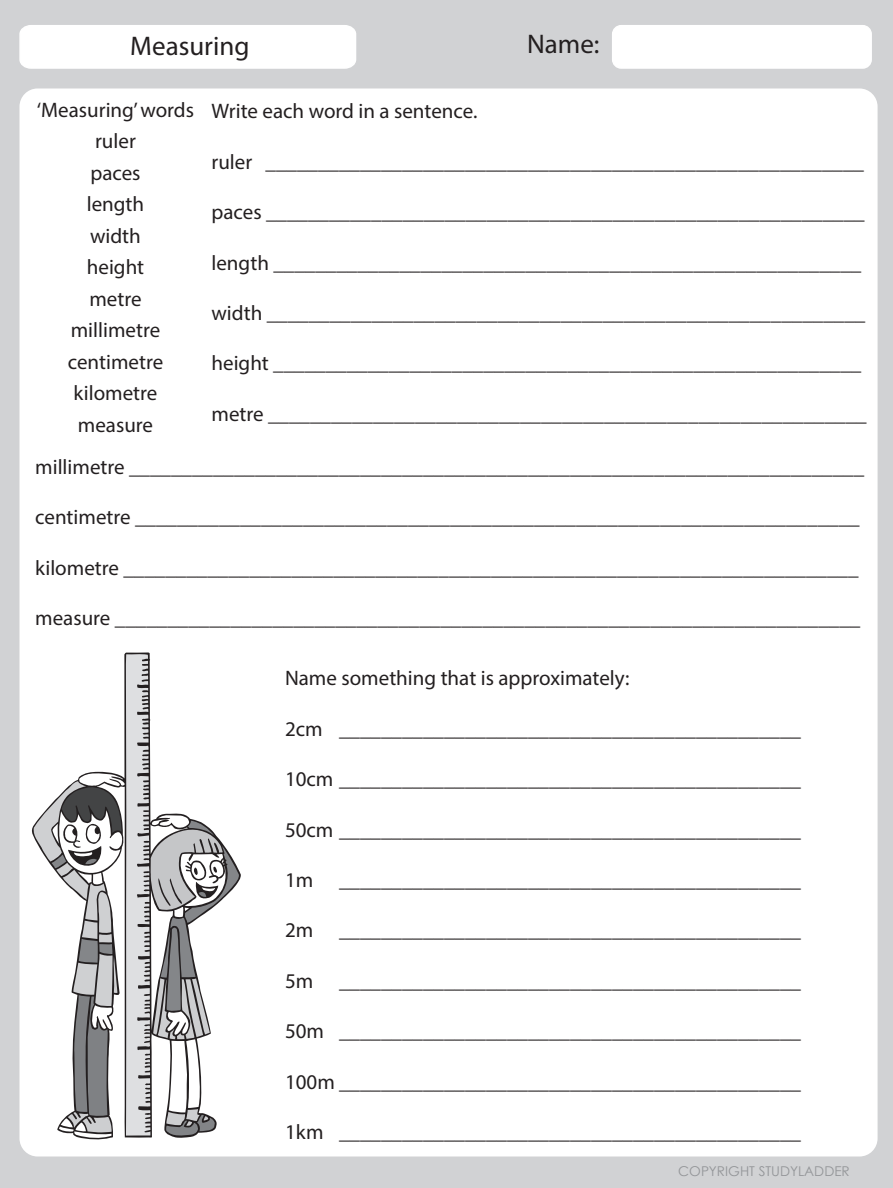
<style>
.page{position:relative;width:893px;height:1188px;background:#d1d2d4}
.page>*{position:absolute;margin:0;border:0;box-sizing:border-box;transform-origin:0 0}
.t1{font:27px "Myriad Pro";color:#231f20}
.t2{font:21px/31.5px "Myriad Pro";color:#231f20;text-align:center}
.t3{font:13.5px "Century Gothic";color:#939598}
</style>
<div class="page">
<div style="left:20px;top:89px;width:858px;height:1068px;background:#fff;border-radius:18px"></div>
<div style="left:613px;top:26px;width:258px;height:42px;background:#fff;border-radius:9px"></div>
<div style="left:612px;top:25px;width:260px;height:44px;border:2px solid #fff;border-radius:9px"></div>
<div style="left:19px;top:25px;width:338px;height:44px;background:#fff"></div>
<svg style="left:33px;top:654px;width:206px;height:485px"></svg>
<p class="t1" style="left:130px;top:29px;width:121px">Measuring</p>
<p class="t1" style="left:527px;top:27px;width:74px">Name:</p>
<p class="t2" style="left:37px;top:94px;width:159px">‘Measuring’ words ruler<br>paces<br>length<br>width<br>height<br>metre<br>millimetre centimetre kilometre measure</p>
<p class="t2" style="left:211px;top:95px;width:267px">Write each word in a sentence.</p>
<p class="t2" style="left:211px;top:146px;width:654px">ruler _________________________________________________________</p>
<p class="t2" style="left:211px;top:196px;width:655px">paces _________________________________________________________</p>
<p class="t2" style="left:211px;top:246px;width:651px">length ________________________________________________________</p>
<p class="t2" style="left:211px;top:297px;width:655px">width _________________________________________________________</p>
<p class="t2" style="left:211px;top:347px;width:651px">height ________________________________________________________</p>
<p class="t2" style="left:211px;top:398px;width:657px">metre _________________________________________________________</p>
<p class="t2" style="left:35px;top:451px;width:830px">millimetre ______________________________________________________________________</p>
<p class="t2" style="left:35px;top:501px;width:826px">centimetre _____________________________________________________________________</p>
<p class="t2" style="left:35px;top:552px;width:825px">kilometre ______________________________________________________________________</p>
<p class="t2" style="left:35px;top:602px;width:827px">measure _______________________________________________________________________</p>
<p class="t2" style="left:285px;top:662px;width:346px">Name something that is approximately:</p>
<p class="t2" style="left:285px;top:713px;width:518px">2cm ____________________________________________</p>
<p class="t2" style="left:285px;top:763px;width:518px">10cm ____________________________________________</p>
<p class="t2" style="left:285px;top:813px;width:518px">50cm ____________________________________________</p>
<p class="t2" style="left:285px;top:864px;width:517px">1m ____________________________________________</p>
<p class="t2" style="left:285px;top:914px;width:517px">2m ____________________________________________</p>
<p class="t2" style="left:285px;top:965px;width:517px">5m ____________________________________________</p>
<p class="t2" style="left:285px;top:1015px;width:518px">50m ____________________________________________</p>
<p class="t2" style="left:285px;top:1065px;width:518px">100m ____________________________________________</p>
<p class="t2" style="left:285px;top:1116px;width:518px">1km ____________________________________________</p>
<p class="t3" style="left:678px;top:1161px;width:173px">COPYRIGHT STUDYLADDER</p>
</div>
